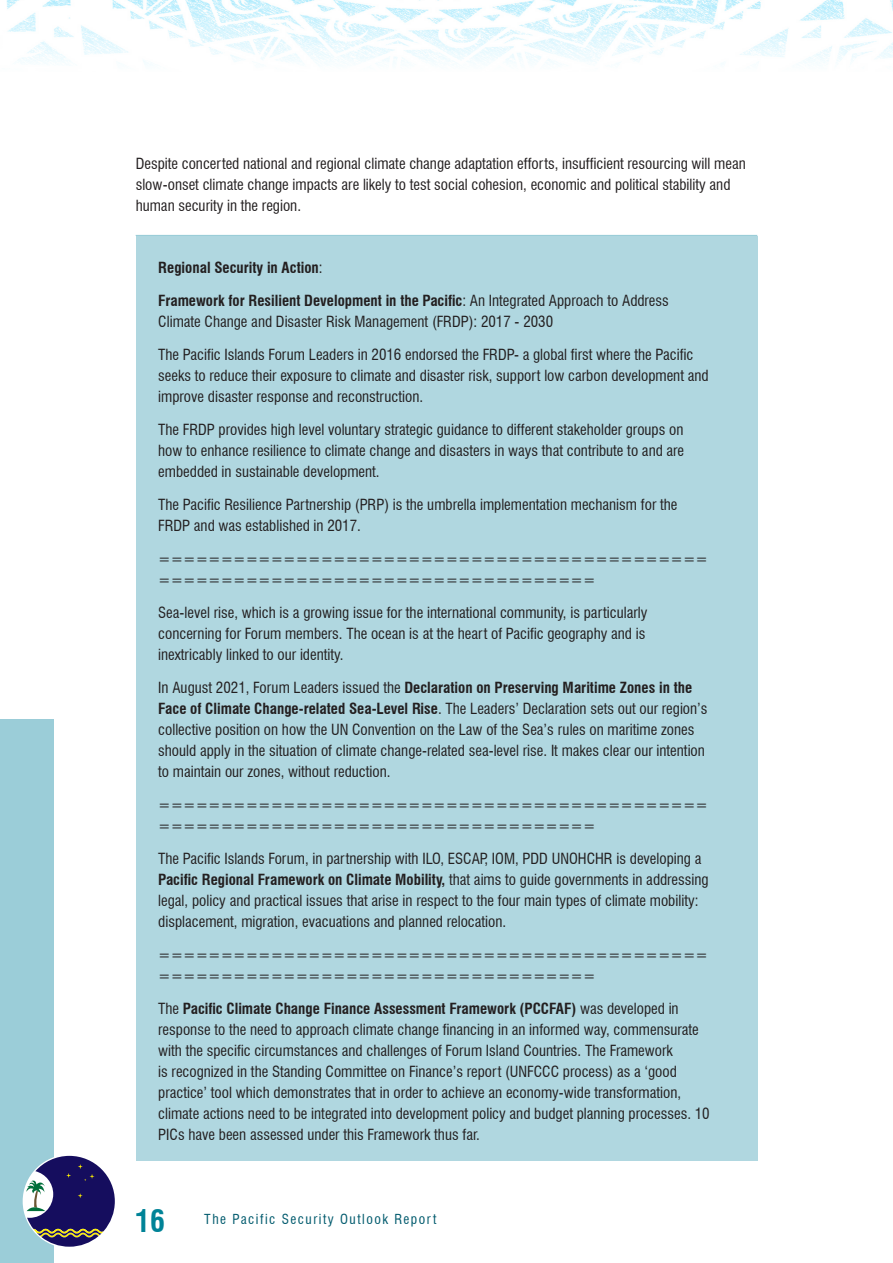
<style>
.page{position:relative;width:893px;height:1263px;background:#fff}
.page>*{position:absolute;margin:0;border:0;box-sizing:border-box;transform-origin:0 0}
.t1{font:700 condensed 30px "Swiss 721 BT";color:#008397}
.t2{font:condensed 15px/21px "Swiss 721 BT";color:#231f20}
.t3{font:700 condensed 15px "Swiss 721 BT";color:#231f20}
.t4{font:condensed 13.5px "Swiss 721 BT";letter-spacing:.11em;color:#005a6d}
.s1{font-weight:400}
.s2{font-weight:700}
</style>
<div class="page">
<img style="left:6px;top:0;width:887px;height:64px">
<div style="left:0;top:719px;width:54px;height:544px;background:#9bcdd8"></div>
<svg style="left:23px;top:1156px;width:92px;height:91px"></svg>
<hr style="left:136px;top:235px;width:621px;height:1px;background:#9bcdd8">
<div style="left:136px;top:236px;width:621px;height:925px;background:#b0d7e0"></div>
<p class="t2" style="left:136px;top:153px;width:612px">Despite concerted national and regional climate change adaptation efforts, insufficient resourcing will mean slow-onset climate change impacts are likely to test social cohesion, economic and political stability and human security in the region.</p>
<p class="t3" style="left:158px;top:258px;width:166px">Regional Security in Action<span class="s1">:</span></p>
<p class="t2" style="left:158px;top:290px;width:512px"><span class="s2">Framework for Resilient Development in the Pacific</span>: An Integrated Approach to Address<br>Climate Change and Disaster Risk Management (FRDP): 2017 - 2030</p>
<p class="t2" style="left:158px;top:344px;width:552px">The Pacific Islands Forum Leaders in 2016 endorsed the FRDP- a global first where the Pacific seeks to reduce their exposure to climate and disaster risk, support low carbon development and improve disaster response and reconstruction.</p>
<p class="t2" style="left:158px;top:419px;width:527px;text-align:justify">The FRDP provides high level voluntary strategic guidance to different stakeholder groups on how to enhance resilience to climate change and disasters in ways that contribute to and are embedded in sustainable development.</p>
<p class="t2" style="left:158px;top:494px;width:521px">The Pacific Resilience Partnership (PRP) is the umbrella implementation mechanism for the<br>FRDP and was established in 2017.</p>
<p class="t2" style="left:158px;top:548px;width:551px">============================================ ===================================</p>
<p class="t2" style="left:158px;top:602px;width:491px">Sea-level rise, which is a growing issue for the international community, is particularly concerning for Forum members. The ocean is at the heart of Pacific geography and is inextricably linked to our identity.</p>
<p class="t2" style="left:158px;top:677px;width:551px">In August 2021, Forum Leaders issued the <span class="s2">Declaration on Preserving Maritime Zones in the Face of Climate Change-related Sea-Level Rise</span>. The Leaders’ Declaration sets out our region’s collective position on how the UN Convention on the Law of the Sea’s rules on maritime zones should apply in the situation of climate change-related sea-level rise. It makes clear our intention to maintain our zones, without reduction.</p>
<p class="t2" style="left:158px;top:794px;width:551px">============================================ ===================================</p>
<p class="t2" style="left:158px;top:848px;width:552px">The Pacific Islands Forum, in partnership with ILO, ESCAP, IOM, PDD UNOHCHR is developing a <span class="s2">Pacific Regional Framework on Climate Mobility,</span> that aims to guide governments in addressing legal, policy and practical issues that arise in respect to the four main types of climate mobility: displacement, migration, evacuations and planned relocation.</p>
<p class="t2" style="left:158px;top:944px;width:551px">============================================ ===================================</p>
<p class="t2" style="left:158px;top:998px;width:553px">The <span class="s2">Pacific Climate Change Finance Assessment Framework (PCCFAF)</span> was developed in response to the need to approach climate change financing in an informed way, commensurate with the specific circumstances and challenges of Forum Island Countries. The Framework<br>is recognized in the Standing Committee on Finance’s report (UNFCCC process) as a ‘good practice’ tool which demonstrates that in order to achieve an economy-wide transformation, climate actions need to be integrated into development policy and budget planning processes. 10<br>PICs have been assessed under this Framework thus far.</p>
<h1 class="t1" style="left:135px;top:1203px;width:31px">16</h1>
<p class="t4" style="left:204px;top:1210px;width:234px">The Pacific Security Outlook Report</p>
</div>
